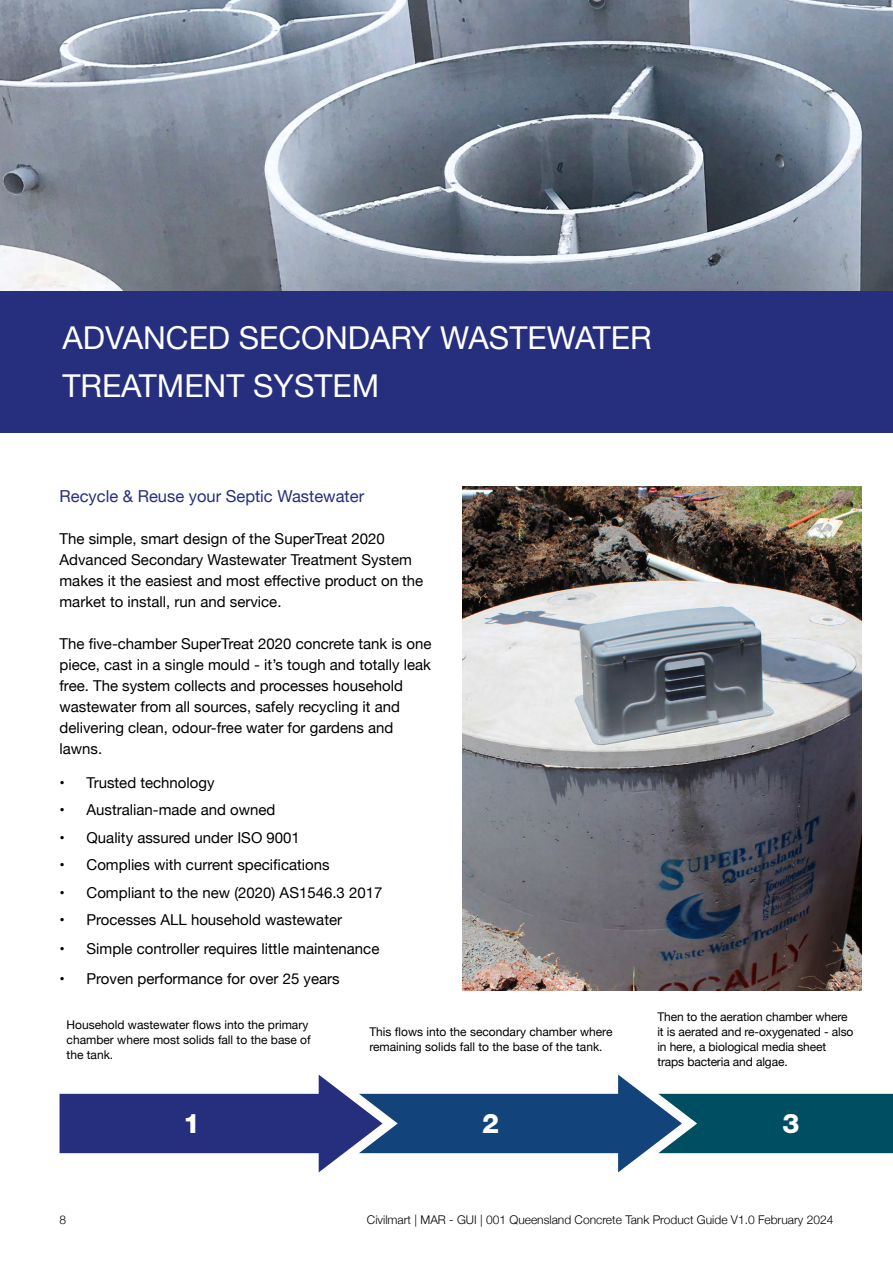
<style>
.page{position:relative;width:893px;height:1263px;background:#fff}
.page>*{position:absolute;margin:0;border:0;box-sizing:border-box;transform-origin:0 0}
.t1{font:31.5px/48.2px "Helvetica Neue";color:#fff}
.t2{font:800 27px "Helvetica Neue LT Std";color:#fff}
.t3{font:16.5px "Helvetica Neue";color:#262e7e}
.t4{font:15px/21px "Helvetica Neue";color:#000}
.t5{font:12px/15px "Helvetica Neue";color:#000}
.t6{font:300 12px "Helvetica Neue";color:#000}
</style>
<div class="page">
<img style="left:0;top:0;width:893px;height:291px">
<div style="left:0;top:291px;width:893px;height:141px;background:#262e7e"></div>
<img style="left:462px;top:486px;width:400px;height:504px">
<svg style="left:60px;top:1074px;width:833px;height:98px"></svg>
<h1 class="t1" style="left:62px;top:315px;width:591px">ADVANCED SECONDARY WASTEWATER<br>TREATMENT SYSTEM</h1>
<p class="t3" style="left:60px;top:484px;width:306px">Recycle &amp; Reuse your Septic Wastewater</p>
<p class="t4" style="left:60px;top:529px;width:365px">The simple, smart design of the SuperTreat 2020<br>Advanced Secondary Wastewater Treatment System makes it the easiest and most effective product on the market to install, run and service.</p>
<p class="t4" style="left:60px;top:634px;width:374px">The five-chamber SuperTreat 2020 concrete tank is one piece, cast in a single mould - it’s tough and totally leak free. The system collects and processes household wastewater from all sources, safely recycling it and delivering clean, odour-free water for gardens and lawns.</p>
<p class="t4" style="left:60px;top:773px;width:157px">• Trusted technology</p>
<p class="t4" style="left:60px;top:800px;width:217px">• Australian-made and owned</p>
<p class="t4" style="left:60px;top:828px;width:242px">• Quality assured under ISO 9001</p>
<p class="t4" style="left:60px;top:855px;width:272px">• Complies with current specifications</p>
<p class="t4" style="left:60px;top:883px;width:324px">• Compliant to the new (2020) AS1546.3 2017</p>
<p class="t4" style="left:60px;top:910px;width:284px">• Processes ALL household wastewater</p>
<p class="t4" style="left:60px;top:939px;width:321px">• Simple controller requires little maintenance</p>
<p class="t4" style="left:60px;top:969px;width:282px">• Proven performance for over 25 years</p>
<p class="t5" style="left:67px;top:1018px;width:246px">Household wastewater flows into the primary chamber where most solids fall to the base of the tank.</p>
<p class="t5" style="left:369px;top:1025px;width:245px">This flows into the secondary chamber where remaining solids fall to the base of the tank.</p>
<p class="t5" style="left:657px;top:1010px;width:198px">Then to the aeration chamber where it is aerated and re-oxygenated - also in here, a biological media sheet traps bacteria and algae.</p>
<h2 class="t2" style="left:183px;top:1107px;width:19px">1</h2>
<h2 class="t2" style="left:482px;top:1107px;width:19px">2</h2>
<h2 class="t2" style="left:782px;top:1107px;width:19px">3</h2>
<p class="t6" style="left:60px;top:1210px;width:8px">8</p>
<p class="t6" style="left:367px;top:1210px;width:468px">Civilmart | MAR - GUI | 001 Queensland Concrete Tank Product Guide V1.0 February 2024</p>
</div>
